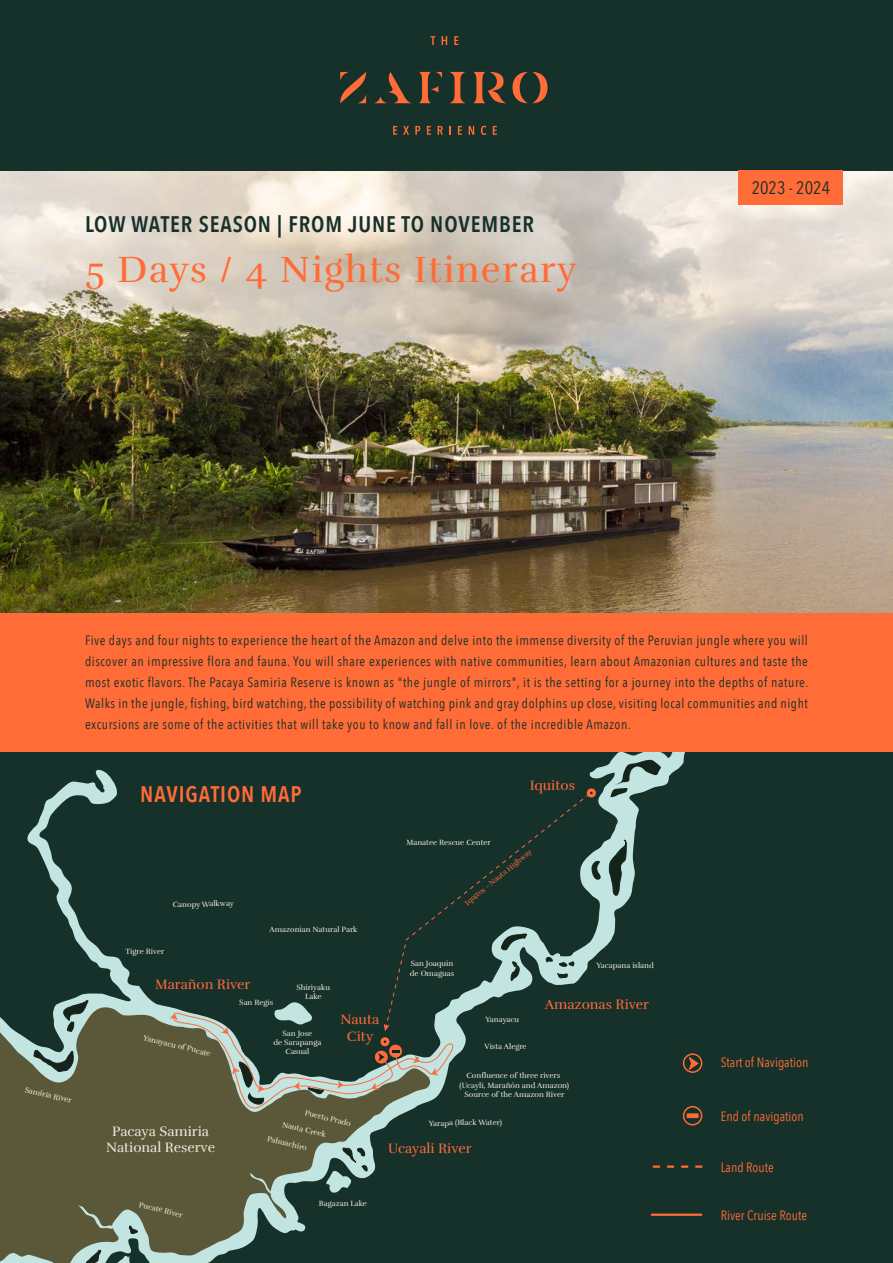
<style>
.page{position:relative;width:893px;height:1263px;background:#fff}
.page>*{position:absolute;margin:0;border:0;box-sizing:border-box;transform-origin:0 0}
.t1{font:37.5px "Rufina";letter-spacing:.04em;color:#ff6c37}
.t2{font:600 22.5px "Avenir Next Condensed";letter-spacing:.04em;color:#16302a}
.t3{font:600 22.5px "Avenir Next Condensed";letter-spacing:.04em;color:#ff6c37}
.t4{font:18px "Avenir Next Condensed";color:#16302a}
.t5{font:13.95px/16.8px "Rufina";color:#ff6b3a;text-align:center}
.t6{font:13.95px/16.8px "Rufina";color:#edeadc;text-align:center}
.t7{font:13.5px/21px "Avenir Next Condensed";letter-spacing:.04em;color:#16302a;text-align:justify}
.t8{font:13.5px "Avenir Next Condensed";color:#ff6c37}
.t9{font:7.8px/9.3px "Rufina";color:#edeadc;text-align:center}
.t10{font:7.5px "Rufina";color:#ff6b3a}
</style>
<div class="page">
<img style="left:0;top:171px;width:892px;height:441px">
<div style="left:0;top:613px;width:893px;height:139px;background:#ff6c37"></div>
<hr style="left:892px;top:0;width:1px;height:1263px;background:#dddbd2">
<div style="left:0;top:752px;width:893px;height:511px;background:#16302a"></div>
<svg style="left:0;top:752px;width:703px;height:511px"></svg>
<svg style="left:129px;top:1225px;width:9px;height:10px"></svg>
<svg style="left:86px;top:1250px;width:15px;height:13px"></svg>
<svg style="left:324px;top:1146px;width:44px;height:47px"></svg>
<svg style="left:609px;top:836px;width:18px;height:62px"></svg>
<svg style="left:610px;top:758px;width:51px;height:39px"></svg>
<div style="left:587px;top:788px;width:9px;height:9px;border:3px solid #ff6b3a;border-radius:50%"></div>
<svg style="left:34px;top:1049px;width:40px;height:23px"></svg>
<svg style="left:51px;top:1000px;width:38px;height:32px"></svg>
<svg style="left:169px;top:790px;width:433px;height:321px"></svg>
<div style="left:0;top:0;width:893px;height:171px;background:#16302a"></div>
<svg style="left:340px;top:72px;width:26px;height:31px"></svg>
<svg style="left:374px;top:72px;width:37px;height:31px"></svg>
<svg style="left:419px;top:72px;width:23px;height:31px"></svg>
<svg style="left:450px;top:72px;width:15px;height:31px"></svg>
<svg style="left:474px;top:72px;width:73px;height:31px"></svg>
<svg style="left:393px;top:126px;width:4px;height:9px"></svg>
<svg style="left:403px;top:126px;width:6px;height:9px"></svg>
<svg style="left:415px;top:126px;width:5px;height:9px"></svg>
<svg style="left:427px;top:126px;width:4px;height:9px"></svg>
<svg style="left:438px;top:126px;width:5px;height:9px"></svg>
<svg style="left:449px;top:126px;width:2px;height:9px"></svg>
<svg style="left:458px;top:126px;width:4px;height:9px"></svg>
<svg style="left:469px;top:126px;width:5px;height:9px"></svg>
<svg style="left:481px;top:126px;width:5px;height:9px"></svg>
<svg style="left:493px;top:126px;width:4px;height:9px"></svg>
<svg style="left:431px;top:36px;width:4px;height:9px"></svg>
<svg style="left:442px;top:36px;width:5px;height:9px"></svg>
<svg style="left:454px;top:36px;width:4px;height:9px"></svg>
<svg style="left:684px;top:1054px;width:18px;height:18px"></svg>
<div style="left:683px;top:1053px;width:19px;height:20px;border:2px solid #ff6c37;border-radius:50%"></div>
<svg style="left:688px;top:1056px;width:11px;height:15px"></svg>
<svg style="left:684px;top:1107px;width:18px;height:18px"></svg>
<div style="left:683px;top:1106px;width:19px;height:19px;border:2px solid #ff6c37;border-radius:50%"></div>
<svg style="left:687px;top:1113px;width:11px;height:5px"></svg>
<svg style="left:653px;top:1165px;width:49px;height:3px"></svg>
<hr style="left:652px;top:1213px;width:49px;height:3px;background:#ff6c37">
<div style="left:738px;top:171px;width:105px;height:34px;background:#ff6c37"></div>
<h2 class="t2" style="left:85px;top:205px;width:450px">LOW WATER SEASON | FROM JUNE TO NOVEMBER</h2>
<h1 class="t1" style="left:85px;top:247px;width:493px">5 Days / 4 Nights Itinerary</h1>
<h3 class="t4" style="left:752px;top:172px;width:80px">2023 - 2024</h3>
<p class="t7" style="left:85px;top:629px;width:725px">Five days and four nights to experience the heart of the Amazon and delve into the immense diversity of the Peruvian jungle where you will discover an impressive flora and fauna. You will share experiences with native communities, learn about Amazonian cultures and taste the most exotic flavors. The Pacaya Samiria Reserve is known as "the jungle of mirrors", it is the setting for a journey into the depths of nature.<br>Walks in the jungle, fishing, bird watching, the possibility of watching pink and gray dolphins up close, visiting local communities and night excursions are some of the activities that will take you to know and fall in love. of the incredible Amazon.</p>
<p class="t9" style="left:26px;top:1084px;width:50px;rotate:14deg">Samiria River</p>
<h2 class="t3" style="left:140px;top:774px;width:163px">NAVIGATION MAP</h2>
<p class="t5" style="left:530px;top:777px;width:47px">Iquitos</p>
<p class="t9" style="left:173px;top:899px;width:63px">Canopy Walkway</p>
<p class="t9" style="left:125px;top:947px;width:40px">Tigre River</p>
<p class="t9" style="left:270px;top:924px;width:89px">Amazonian Natural Park</p>
<p class="t5" style="left:155px;top:976px;width:97px">Marañon River</p>
<p class="t9" style="left:239px;top:998px;width:36px">San Regis</p>
<p class="t9" style="left:296px;top:982px;width:35px">Shiriyaku<br>Lake</p>
<p class="t9" style="left:145px;top:1032px;width:71px;rotate:14deg">Yanayacu of Pucate</p>
<p class="t9" style="left:273px;top:1029px;width:49px">San Jose<br>de Sarapanga<br>Casual</p>
<p class="t5" style="left:341px;top:1011px;width:40px">Nauta<br>City</p>
<p class="t6" style="left:106px;top:1123px;width:110px">Pacaya Samiria<br>National Reserve</p>
<p class="t9" style="left:306px;top:1108px;width:49px;rotate:14deg">Puerto Prado</p>
<p class="t9" style="left:269px;top:1134px;width:42px;rotate:14deg">Pahuachiro</p>
<p class="t9" style="left:284px;top:1120px;width:46px;rotate:14deg">Nauta Creek</p>
<p class="t9" style="left:406px;top:838px;width:86px">Manatee Rescue Center</p>
<p class="t10" style="left:463px;top:900px;width:86px;rotate:-39deg">Iquitos - Nauta Highway</p>
<p class="t9" style="left:410px;top:959px;width:46px;text-align:left">San Joaquin de Omaguas</p>
<p class="t9" style="left:486px;top:1015px;width:35px">Yanayacu</p>
<p class="t9" style="left:484px;top:1042px;width:44px">Vista Alegre</p>
<p class="t9" style="left:596px;top:960px;width:59px">Yacapana island</p>
<p class="t5" style="left:545px;top:995px;width:106px">Amazonas River</p>
<p class="t9" style="left:460px;top:1071px;width:111px">Confluence of three rivers (Ucayli, Marañón and Amazon)<br>Source of the Amazon River</p>
<p class="t9" style="left:429px;top:1118px;width:75px">Yarapa (Black Water)</p>
<p class="t5" style="left:388px;top:1140px;width:85px">Ucayali River</p>
<p class="t9" style="left:140px;top:1199px;width:46px;rotate:14deg">Pucate River</p>
<p class="t9" style="left:319px;top:1199px;width:50px">Bagazan Lake</p>
<p class="t8" style="left:721px;top:1050px;width:89px">Start of Navigation</p>
<p class="t8" style="left:721px;top:1104px;width:84px">End of navigation</p>
<p class="t8" style="left:721px;top:1156px;width:55px">Land Route</p>
<p class="t8" style="left:721px;top:1204px;width:88px">River Cruise Route</p>
</div>
